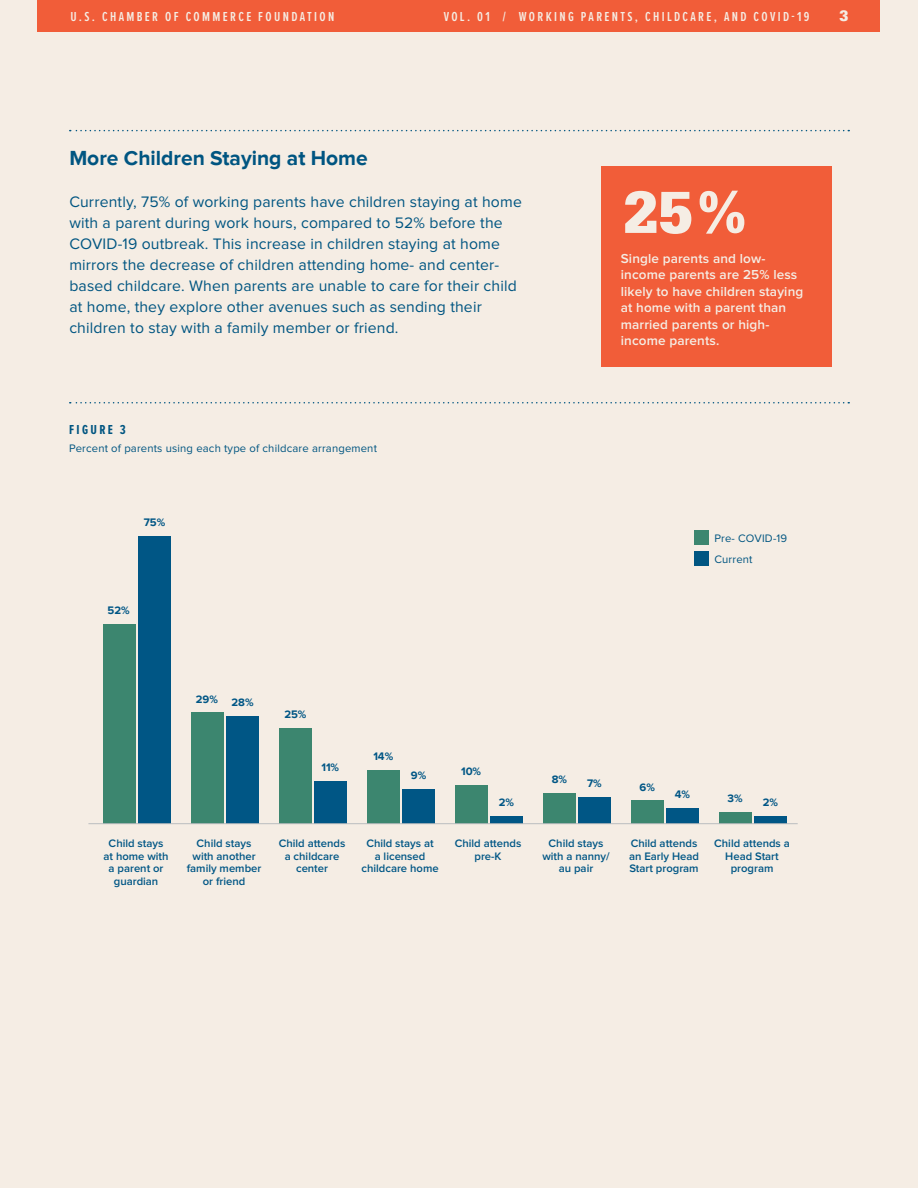
<style>
.page{position:relative;width:918px;height:1188px;background:#f5ede4}
.page>*{position:absolute;margin:0;border:0;box-sizing:border-box;transform-origin:0 0}
.t1{font:700 61.5px "Serifa";color:#f5ede4}
.t2{font:700 21px "Proxima Nova";color:#005581}
.t3{font:15.75px/21px "Proxima Nova";letter-spacing:.01em;color:#005581}
.t4{font:700 15.75px "Serifa";color:#f5ede4}
.t5{font:600 13.5px/16.5px "Proxima Nova";letter-spacing:.01em;color:#f5ede4}
.t6{font:600 13.5px "Proxima Nova Ex Cn";letter-spacing:.175em;color:#f5ede4}
.t7{font:700 13.5px "Proxima Nova Ex Cn";letter-spacing:.175em;color:#005581}
.t8{font:600 11.25px/12.8px "Proxima Nova";color:#005685;text-align:center}
.t9{font:11.25px/20.9px "Proxima Nova";letter-spacing:.015em;color:#005581}
.t10{font:700 11.25px "Proxima Nova";color:#005685}
</style>
<div class="page">
<div style="left:38px;top:0;width:842px;height:32px;background:#f15d39"></div>
<div style="left:601px;top:166px;width:231px;height:200px;background:#f15d39"></div>
<div style="left:138px;top:536px;width:33px;height:288px;background:#005685"></div>
<div style="left:226px;top:716px;width:33px;height:108px;background:#005685"></div>
<div style="left:314px;top:782px;width:33px;height:42px;background:#005685"></div>
<div style="left:402px;top:789px;width:33px;height:35px;background:#005685"></div>
<div style="left:490px;top:816px;width:33px;height:8px;background:#005685"></div>
<div style="left:578px;top:797px;width:33px;height:27px;background:#005685"></div>
<div style="left:666px;top:808px;width:33px;height:16px;background:#005685"></div>
<div style="left:754px;top:816px;width:33px;height:8px;background:#005685"></div>
<div style="left:103px;top:624px;width:33px;height:200px;background:#3c866f"></div>
<div style="left:191px;top:712px;width:33px;height:112px;background:#3c866f"></div>
<div style="left:279px;top:728px;width:33px;height:96px;background:#3c866f"></div>
<div style="left:367px;top:770px;width:33px;height:54px;background:#3c866f"></div>
<div style="left:455px;top:785px;width:33px;height:39px;background:#3c866f"></div>
<div style="left:543px;top:793px;width:33px;height:31px;background:#3c866f"></div>
<div style="left:631px;top:801px;width:33px;height:23px;background:#3c866f"></div>
<div style="left:719px;top:812px;width:33px;height:12px;background:#3c866f"></div>
<hr style="left:88px;top:823px;width:710px;height:1px;background:#babdbf">
<div style="left:694px;top:552px;width:15px;height:14px;background:#005581"></div>
<div style="left:694px;top:531px;width:15px;height:14px;background:#3c866f"></div>
<svg style="left:70px;top:130px;width:779px;height:1px"></svg>
<svg style="left:70px;top:402px;width:779px;height:2px"></svg>
<p class="t6" style="left:71px;top:7px;width:265px">U.S. CHAMBER OF COMMERCE FOUNDATION</p>
<p class="t6" style="left:444px;top:7px;width:367px">VOL. 01 / WORKING PARENTS, CHILDCARE, AND COVID-19</p>
<p class="t4" style="left:839px;top:7px;width:10px">3</p>
<h2 class="t2" style="left:69px;top:146px;width:300px">More Children Staying at Home</h2>
<p class="t3" style="left:69px;top:192px;width:454px">Currently, 75% of working parents have children staying at home with a parent during work hours, compared to 52% before the COVID-19 outbreak. This increase in children staying at home mirrors the decrease of children attending home- and center&shy;based childcare. When parents are unable to care for their child at home, they explore other avenues such as sending their children to stay with a family member or friend.</p>
<p class="t7" style="left:69px;top:419px;width:58px">FIGURE 3</p>
<p class="t9" style="left:69px;top:438px;width:309px">Percent of parents using each type of childcare arrangement</p>
<p class="t10" style="left:144px;top:516px;width:23px">75%</p>
<p class="t10" style="left:108px;top:604px;width:24px">52%</p>
<h1 class="t1" style="left:624px;top:176px;width:129px">25%</h1>
<p class="t5" style="left:621px;top:251px;width:184px">Single parents and low&shy;income parents are 25% less likely to have children staying at home with a parent than married parents or high&shy;income parents.</p>
<p class="t9" style="left:714px;top:529px;width:74px">Pre- COVID-19<br>Current</p>
<p class="t8" style="left:104px;top:837px;width:67px">Child stays at home with a parent or guardian</p>
<p class="t10" style="left:196px;top:694px;width:59px">29% 28%</p>
<p class="t8" style="left:187px;top:837px;width:76px">Child stays with another family member or friend</p>
<p class="t10" style="left:284px;top:708px;width:24px">25%</p>
<p class="t10" style="left:321px;top:761px;width:19px">11%</p>
<p class="t8" style="left:279px;top:837px;width:68px">Child attends a childcare center</p>
<p class="t10" style="left:373px;top:750px;width:21px">14%</p>
<p class="t10" style="left:411px;top:769px;width:17px">9%</p>
<p class="t10" style="left:461px;top:765px;width:22px">10%</p>
<p class="t10" style="left:499px;top:796px;width:17px">2%</p>
<p class="t8" style="left:361px;top:837px;width:79px">Child stays at<br>a licensed childcare home</p>
<p class="t8" style="left:455px;top:837px;width:68px">Child attends pre-K</p>
<p class="t10" style="left:552px;top:773px;width:17px">8%</p>
<p class="t10" style="left:587px;top:777px;width:16px">7%</p>
<p class="t8" style="left:542px;top:837px;width:69px">Child stays with a nanny/ au pair</p>
<p class="t10" style="left:640px;top:780px;width:17px">6%</p>
<p class="t10" style="left:675px;top:788px;width:17px">4%</p>
<p class="t10" style="left:728px;top:792px;width:17px">3%</p>
<p class="t10" style="left:763px;top:796px;width:17px">2%</p>
<p class="t8" style="left:629px;top:837px;width:72px;text-align:left">Child attends an Early Head<br>Start program</p>
<p class="t8" style="left:714px;top:837px;width:77px">Child attends a<br>Head Start program</p>
</div>
